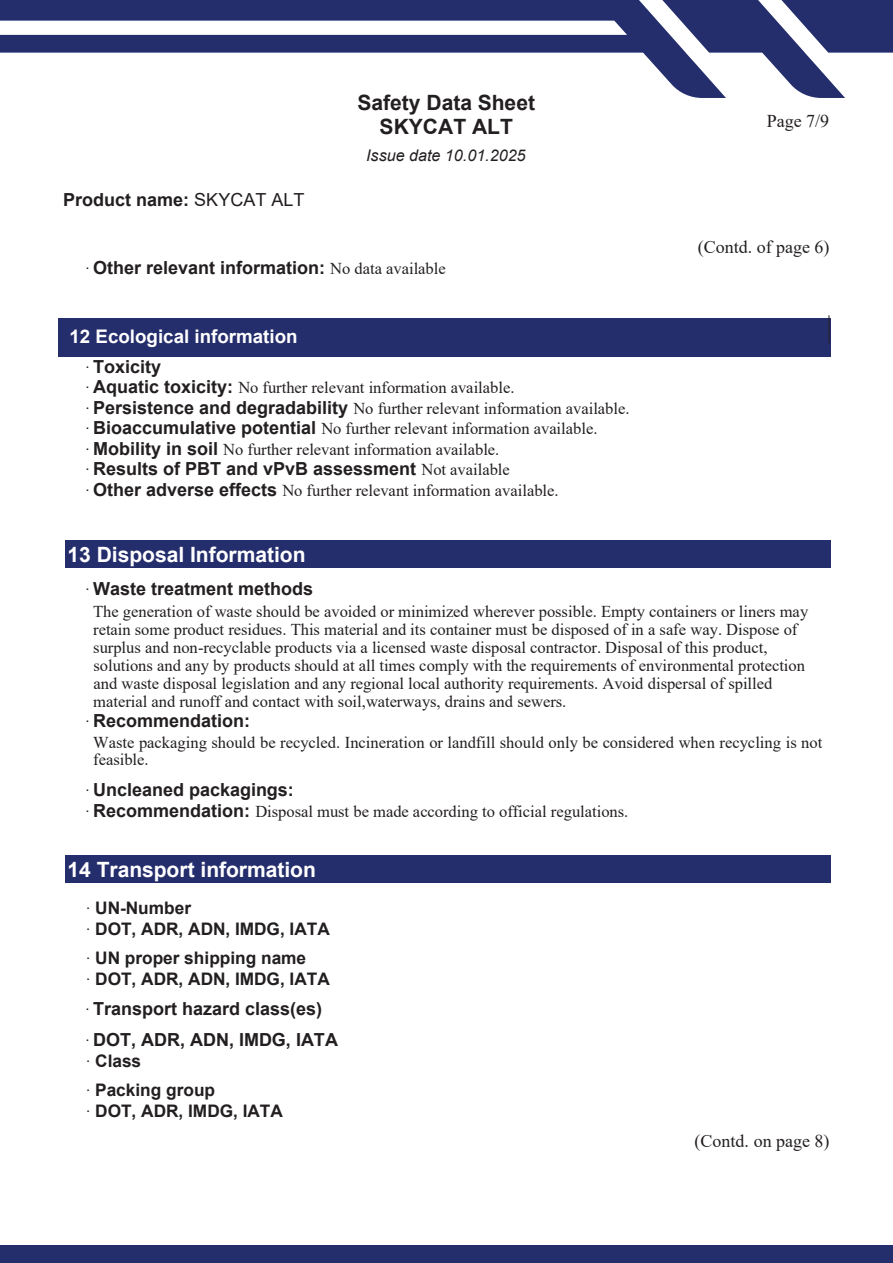
<style>
.page{position:relative;width:893px;height:1263px;background:#fff}
.page>*{position:absolute;margin:0;border:0;box-sizing:border-box;transform-origin:0 0}
.t1{font:700 21px "Arial";color:#fff}
.t2{font:700 21px/24px "Arial";color:#231f20;text-align:center}
.t3{font:700 18.75px "Arial";color:#fff}
.t4{font:700 18px/31.7px "Arial";color:#231f20}
.t5{font:18px "Times New Roman";color:#231f20}
.t6{font:700 17.25px/20.5px "Arial";letter-spacing:-.005em;color:#231f20}
.t7{font:16.5px/18px "Times New Roman";color:#231f20}
.t8{font:italic 16.05px "Arial";color:#231f20}
.s1{font-weight:400}
.s2{font-family:"Times New Roman";font-weight:400;font-size:16.5px}
.s3{font-family:"Arial";font-weight:700;font-size:18px}
</style>
<div class="page">
<svg style="left:0;top:0;width:636px;height:53px;fill:#252e6c"></svg>
<svg style="left:636px;top:0;width:257px;height:98px"></svg>
<div style="left:0;top:1245px;width:893px;height:18px;background:#252e6c"></div>
<div style="left:58px;top:318px;width:772px;height:38px;background:#252e6c"></div>
<svg style="left:829px;top:315px;width:1px;height:28px"></svg>
<div style="left:65px;top:540px;width:765px;height:28px;background:#252e6c"></div>
<div style="left:65px;top:855px;width:765px;height:28px;background:#252e6c"></div>
<p class="t2" style="left:357px;top:91px;width:179px">Safety Data Sheet<br>SKYCAT ALT</p>
<p class="t4" style="left:63px;top:184px;width:243px">Product name: <span class="s1">SKYCAT ALT</span></p>
<p class="t8" style="left:366px;top:145px;width:161px">Issue date 10.01.2025</p>
<p class="t4" style="left:85px;top:252px;width:362px"><span class="s2">·</span> Other relevant information: <span class="s2">No data available</span></p>
<p class="t3" style="left:69px;top:323px;width:230px">12 Ecological information</p>
<p class="t4" style="left:85px;top:351px;width:78px"><span class="s2">·</span> Toxicity</p>
<p class="t7" style="left:85px;top:377px;width:546px;line-height:20.5px">· <span class="s3">Aquatic toxicity:</span> No further relevant information available.<br>· <span class="s3">Persistence and degradability</span> No further relevant information available. · <span class="s3">Bioaccumulative potential</span> No further relevant information available.<br>· <span class="s3">Mobility in soil</span> No further relevant information available.</p>
<p class="t4" style="left:85px;top:453px;width:426px"><span class="s2">·</span> Results of PBT and vPvB assessment <span class="s2">Not available</span></p>
<p class="t7" style="left:85px;top:481px;width:475px">· <span class="s3">Other adverse effects</span> No further relevant information available.</p>
<p class="t5" style="left:767px;top:108px;width:64px">Page 7/9</p>
<p class="t5" style="left:698px;top:235px;width:133px">(Contd. of page 6)</p>
<p class="t1" style="left:68px;top:539px;width:240px">13 Disposal Information</p>
<p class="t4" style="left:85px;top:573px;width:230px"><span class="s2">·</span> Waste treatment methods</p>
<p class="t7" style="left:93px;top:601px;width:717px">The generation of waste should be avoided or minimized wherever possible. Empty containers or liners may retain some product residues. This material and its container must be disposed of in a safe way. Dispose of surplus and non-recyclable products via a licensed waste disposal contractor. Disposal of this product, solutions and any by products should at all times comply with the requirements of environmental protection and waste disposal legislation and any regional local authority requirements. Avoid dispersal of spilled material and runoff and contact with soil,waterways, drains and sewers.</p>
<p class="t4" style="left:85px;top:705px;width:167px"><span class="s2">·</span> Recommendation:</p>
<p class="t7" style="left:93px;top:734px;width:731px;line-height:17px">Waste packaging should be recycled. Incineration or landfill should only be considered when recycling is not feasible.</p>
<p class="t4" style="left:85px;top:774px;width:211px"><span class="s2">·</span> Uncleaned packagings:</p>
<p class="t7" style="left:85px;top:802px;width:545px">· <span class="s3">Recommendation:</span> Disposal must be made according to official regulations.</p>
<p class="t1" style="left:68px;top:855px;width:250px">14 Transport information</p>
<p class="t6" style="left:86px;top:898px;width:246px"><span class="s2">·</span> UN-Number<br><span class="s2">·</span> DOT, ADR, ADN, IMDG, IATA</p>
<p class="t6" style="left:86px;top:948px;width:246px"><span class="s2">·</span> UN proper shipping name<br><span class="s2">·</span> DOT, ADR, ADN, IMDG, IATA</p>
<p class="t4" style="left:85px;top:993px;width:255px"><span class="s2">·</span> Transport hazard class(es)<br><span class="s2">·</span> DOT, ADR, ADN, IMDG, IATA</p>
<p class="t6" style="left:86px;top:1046px;width:131px;line-height:29.7px"><span class="s2">·</span> Class<br><span class="s2">·</span> Packing group</p>
<p class="t6" style="left:86px;top:1101px;width:199px"><span class="s2">·</span> DOT, ADR, IMDG, IATA</p>
<p class="t5" style="left:695px;top:1128px;width:136px">(Contd. on page 8)</p>
</div>
